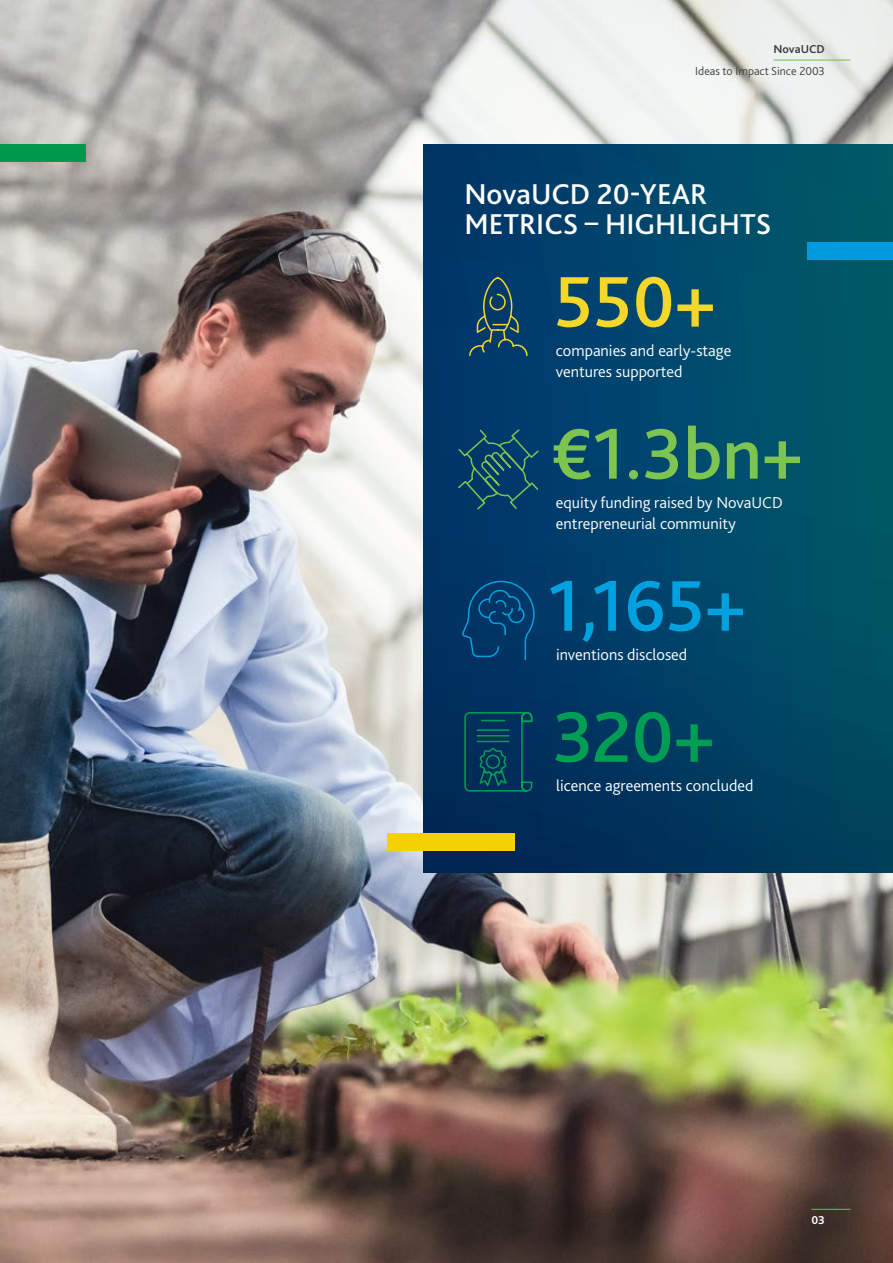
<style>
.page{position:relative;width:893px;height:1263px;background:#fff}
.page>*{position:absolute;margin:0;border:0;box-sizing:border-box;transform-origin:0 0}
.Nova_Body{font:500 75px "Bliss 2";color:#7ec451}
.Nova_Body-2{font:500 75px "Bliss 2";color:#00a1e1}
.Nova_Body-3{font:500 75px "Bliss 2";color:#009e55}
.Nova_Body-4{font:500 75px "Bliss 2";color:#f5d72a}
.t1{font:500 30px/30px "Bliss 2";color:#fff}
.Nova_Body-5{font:300 16.5px/21px "Bliss 2";color:#fff}
.t2{font:300 12px "Bliss 2";color:#3e3e3f}
.t3{font:700 12px "Bliss 2";color:#3e3e3f}
.t4{font:700 12px "Bliss 2";color:#fff}
</style>
<div class="page">
<img style="left:0;top:0;width:893px;height:1263px">
<hr style="left:811px;top:1209px;width:39px;height:1px;background:#71bf44">
<hr style="left:773px;top:60px;width:77px;height:1px;background:#71bf44">
<div style="left:0;top:144px;width:85px;height:17px;background:#00984a"></div>
<svg style="left:424px;top:144px;width:469px;height:728px;background:#004366"></svg>
<div style="left:387px;top:834px;width:128px;height:17px;background:#f4d202"></div>
<svg style="left:464px;top:711px;width:69px;height:81px;background:#004159"></svg>
<svg style="left:468px;top:169px;width:60px;height:188px;background:#0b4066"></svg>
<svg style="left:457px;top:428px;width:83px;height:83px;background:#0e4866"></svg>
<div style="left:808px;top:242px;width:85px;height:17px;background:#009bde"></div>
<svg style="left:461px;top:580px;width:74px;height:81px;background:#003f70"></svg>
<p class="t3" style="left:773px;top:42px;width:53px">NovaUCD</p>
<p class="t2" style="left:695px;top:63px;width:131px">Ideas to Impact Since 2003</p>
<p class="t1" style="left:464px;top:178px;width:308px">NovaUCD 20-YEAR<br>METRICS – HIGHLIGHTS</p>
<p class="Nova_Body-4" style="left:554px;top:255px;width:163px">550+</p>
<p class="Nova_Body-5" style="left:556px;top:340px;width:177px">companies and early-stage ventures supported</p>
<p class="Nova_Body" style="left:552px;top:407px;width:252px">€1.3bn+</p>
<p class="Nova_Body-5" style="left:556px;top:492px;width:228px">equity funding raised by NovaUCD entrepreneurial community</p>
<p class="Nova_Body-2" style="left:548px;top:559px;width:199px">1,165+</p>
<p class="Nova_Body-5" style="left:556px;top:644px;width:133px">inventions disclosed</p>
<p class="Nova_Body-3" style="left:553px;top:690px;width:163px">320+</p>
<p class="Nova_Body-5" style="left:556px;top:775px;width:199px">licence agreements concluded</p>
<p class="t4" style="left:811px;top:1212px;width:15px">03</p>
</div>
